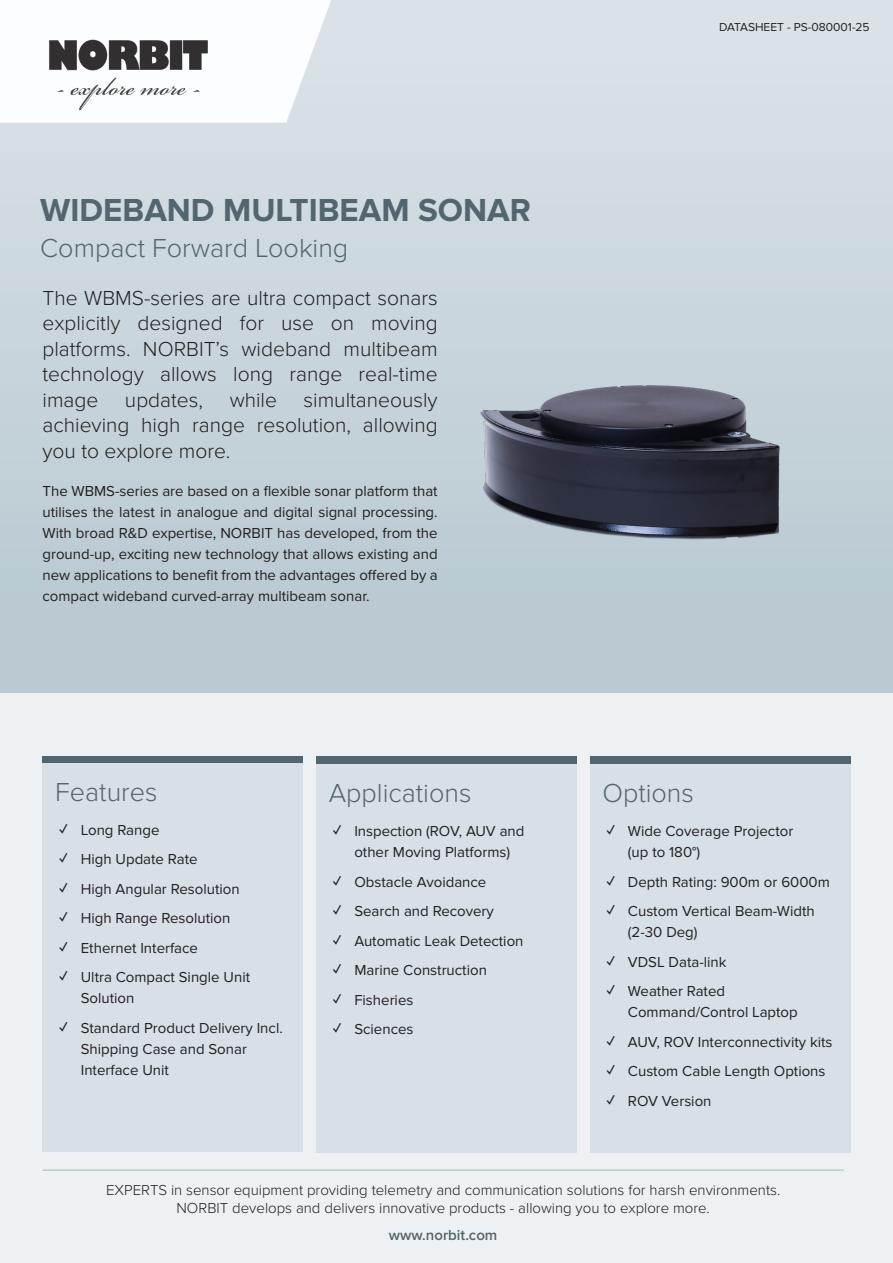
<style>
.page{position:relative;width:893px;height:1263px;background:#fff}
.page>*{position:absolute;margin:0;border:0;box-sizing:border-box;transform-origin:0 0}
.t1{font:700 33px "Proxima Nova";color:#53656e}
.subtitle{font:300 27px "Proxima Nova";color:#53656e}
.lead_paragraph{font:300 21px/25.5px "Proxima Nova";color:#231f20;text-align:justify}
.body{font:15px/21px "Proxima Nova";color:#231f20}
.footer_page1{font:300 15px/18px "Proxima Nova";color:#231f20;text-align:center}
.footer_page1-2{font:600 15px "Proxima Nova";color:#53656e}
.data_sheet_number{font:12px "Proxima Nova";color:#231f20}
.s1{font-weight:700}
</style>
<div class="page">
<div style="left:0;top:687px;width:893px;height:576px;background:#edf1f3"></div>
<div style="left:0;top:0;width:893px;height:692px;background:linear-gradient(to bottom,#dbe3e9,#b7c7d0)"></div>
<img style="left:446px;top:329px;width:379px;height:275px">
<svg style="left:0;top:0;width:331px;height:123px"></svg>
<img style="left:22px;top:21px;width:218px;height:116px">
<div style="left:43px;top:763px;width:260px;height:389px;background:#d7e0e6"></div>
<div style="left:43px;top:756px;width:260px;height:7px;background:#53656e"></div>
<div style="left:316px;top:764px;width:261px;height:388px;background:#d7e0e6"></div>
<div style="left:316px;top:756px;width:261px;height:8px;background:#53656e"></div>
<div style="left:590px;top:764px;width:260px;height:388px;background:#d7e0e6"></div>
<div style="left:590px;top:756px;width:260px;height:8px;background:#53656e"></div>
<hr style="left:43px;top:1169px;width:801px;height:2px;background:#bacad2">
<p class="t1" style="left:40px;top:191px;width:492px">WIDEBAND MULTIBEAM SONAR</p>
<p class="subtitle" style="left:40px;top:232px;width:310px">Compact Forward Looking</p>
<p class="lead_paragraph" style="left:43px;top:285px;width:397px">The WBMS-series are ultra compact sonars explicitly designed for use on moving platforms. NORBIT’s wideband multibeam technology allows long range real-time image</p>
<p class="lead_paragraph" style="left:43px;top:387px;width:397px;text-indent:261px">simultaneously achieving high range resolution, allowing you to explore more.</p>
<p class="body" style="left:43px;top:480px;width:397px;text-align:justify">The WBMS-series are based on a flexible sonar platform that utilises the latest in analogue and digital signal processing.<br>With broad R&amp;D expertise, NORBIT has developed, from the ground-up, exciting new technology that allows existing and new applications to benefit from the advantages offered by a compact wideband curved-array multibeam sonar.</p>
<p class="lead_paragraph" style="left:125px;top:387px;width:80px">updates,</p>
<p class="lead_paragraph" style="left:230px;top:387px;width:49px">while</p>
<p class="subtitle" style="left:55px;top:777px;width:104px">Features</p>
<p class="body" style="left:60px;top:819px;width:101px"><span class="s1">✓</span> Long Range</p>
<p class="body" style="left:60px;top:849px;width:139px"><span class="s1">✓</span> High Update Rate</p>
<p class="body" style="left:60px;top:879px;width:182px"><span class="s1">✓</span> High Angular Resolution</p>
<p class="body" style="left:60px;top:908px;width:172px"><span class="s1">✓</span> High Range Resolution</p>
<p class="body" style="left:60px;top:938px;width:140px"><span class="s1">✓</span> Ethernet Interface</p>
<p class="body" style="left:81px;top:967px;width:171px;text-indent:-21px"><span class="s1">✓</span> Ultra Compact Single Unit<br>Solution</p>
<p class="body" style="left:81px;top:1018px;width:204px;text-indent:-21px"><span class="s1">✓</span> Standard Product Delivery Incl.<br>Shipping Case and Sonar<br>Interface Unit</p>
<p class="subtitle" style="left:329px;top:778px;width:144px">Applications</p>
<p class="body" style="left:333px;top:821px;width:193px;text-align:center"><span class="s1">✓</span> Inspection (ROV, AUV and other Moving Platforms)</p>
<p class="body" style="left:333px;top:871px;width:155px"><span class="s1">✓</span> Obstacle Avoidance</p>
<p class="body" style="left:333px;top:901px;width:162px"><span class="s1">✓</span> Search and Recovery</p>
<p class="body" style="left:333px;top:930px;width:192px"><span class="s1">✓</span> Automatic Leak Detection</p>
<p class="body" style="left:333px;top:960px;width:155px"><span class="s1">✓</span> Marine Construction</p>
<p class="body" style="left:333px;top:989px;width:82px"><span class="s1">✓</span> Fisheries</p>
<p class="body" style="left:333px;top:1019px;width:82px"><span class="s1">✓</span> Sciences</p>
<p class="data_sheet_number" style="left:719px;top:20px;width:152px">DATASHEET - PS-080001-25</p>
<p class="subtitle" style="left:602px;top:778px;width:93px">Options</p>
<p class="body" style="left:628px;top:821px;width:167px;text-indent:-21px"><span class="s1">✓</span> Wide Coverage Projector (up to 180°)</p>
<p class="body" style="left:607px;top:871px;width:225px"><span class="s1">✓</span> Depth Rating: 900m or 6000m</p>
<p class="body" style="left:628px;top:901px;width:188px;text-indent:-21px"><span class="s1">✓</span> Custom Vertical Beam-Width (2-30 Deg)</p>
<p class="body" style="left:607px;top:951px;width:121px"><span class="s1">✓</span> VDSL Data-link</p>
<p class="body" style="left:628px;top:981px;width:171px;text-indent:-21px"><span class="s1">✓</span> Weather Rated<br>Command/Control Laptop</p>
<p class="body" style="left:607px;top:1031px;width:227px"><span class="s1">✓</span> AUV, ROV Interconnectivity kits</p>
<p class="body" style="left:607px;top:1061px;width:220px"><span class="s1">✓</span> Custom Cable Length Options</p>
<p class="body" style="left:607px;top:1090px;width:106px"><span class="s1">✓</span> ROV Version</p>
<p class="footer_page1" style="left:106px;top:1181px;width:676px">EXPERTS in sensor equipment providing telemetry and communication solutions for harsh environments.<br>NORBIT develops and delivers innovative products - allowing you to explore more.</p>
<p class="footer_page1-2" style="left:389px;top:1226px;width:110px">www.norbit.com</p>
</div>
